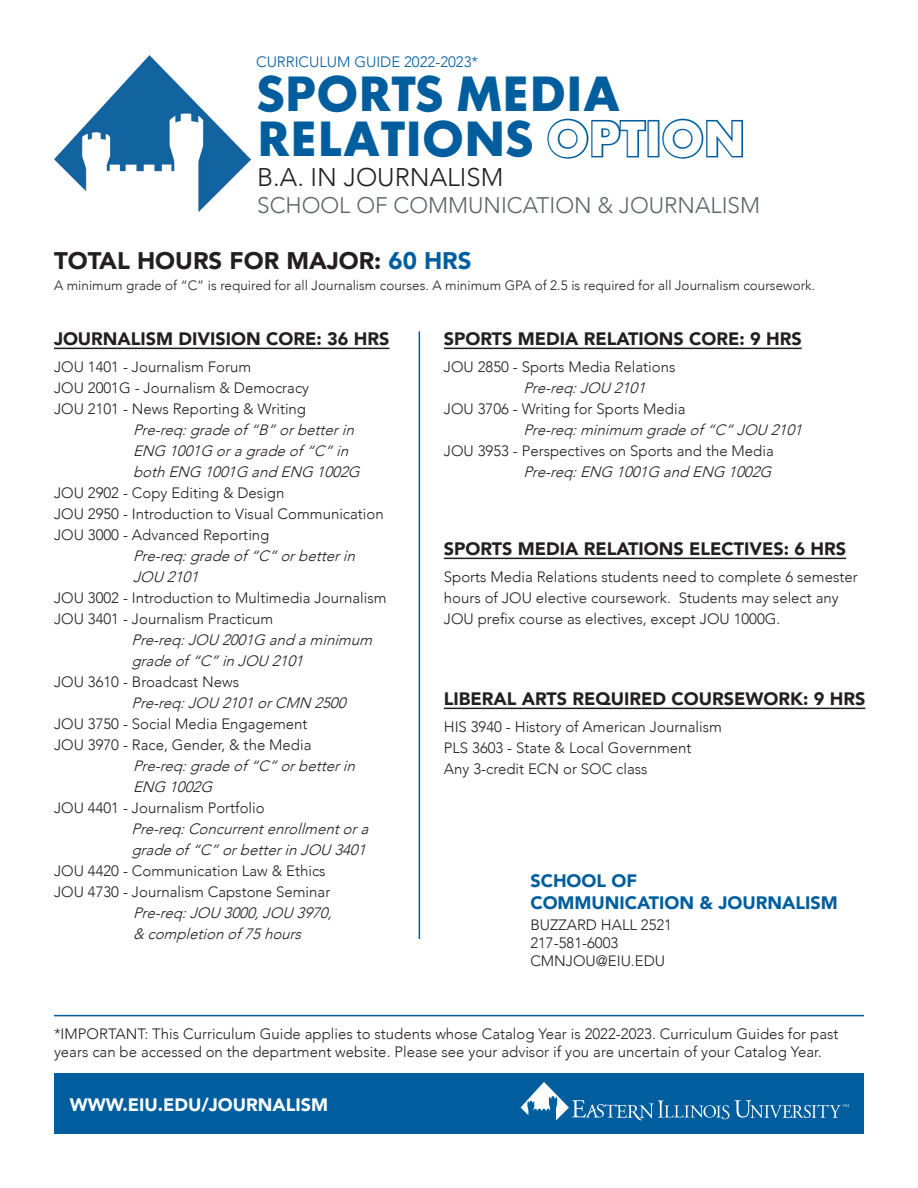
<style>
.page{position:relative;width:918px;height:1188px;background:#fff}
.page>*{position:absolute;margin:0;border:0;box-sizing:border-box;transform-origin:0 0}
.t1{font:45px "Futura Maxi CG Bold";color:#005e9e}
.t2{font:300 25.5px "Avenir";color:#231f20}
.t3{font:900 24px "Avenir";color:#231f20}
.t4{font:300 22.5px "Avenir";color:#5f6369}
.t5{font:900 18px "Avenir";color:#231f20}
.t6{font:900 18px "Avenir";color:#005e9e}
.t7{font:900 18px "Avenir";color:#fff}
.t8{font:300 15px/21px "Avenir";color:#231f20}
.t9{font:italic 300 15px "Avenir";color:#231f20}
.t10{font:300 15px "Avenir";color:#005e9e}
.t11{font:300 13.5px "Avenir";color:#231f20}
.s1{color:#005e9e}
</style>
<div class="page">
<img style="left:55px;top:56px;width:195px;height:156px">
<div style="left:54px;top:1074px;width:810px;height:60px;background:#005e9e"></div>
<svg style="left:521px;top:1082px;width:328px;height:38px"></svg>
<hr style="left:54px;top:1015px;width:810px;height:1px;background:#005e9e">
<hr style="left:419px;top:332px;width:1px;height:607px;background:#005e9e">
<hr style="left:444px;top:348px;width:358px;height:1px;background:#231f20">
<hr style="left:444px;top:558px;width:402px;height:1px;background:#231f20">
<hr style="left:444px;top:708px;width:421px;height:1px;background:#231f20">
<hr style="left:54px;top:348px;width:336px;height:1px;background:#231f20">
<p class="t10" style="left:256px;top:53px;width:224px">CURRICULUM GUIDE 2022-2023*</p>
<p class="t1" style="left:257px;top:64px;width:365px">SPORTS MEDIA</p>
<p class="t1" style="left:257px;top:109px;width:490px">RELATIONS OPTION</p>
<p class="t2" style="left:257px;top:162px;width:248px">B.A. IN JOURNALISM</p>
<p class="t4" style="left:257px;top:192px;width:504px">SCHOOL OF COMMUNICATION &amp; JOURNALISM</p>
<p class="t3" style="left:54px;top:240px;width:419px">TOTAL HOURS FOR MAJOR: <span class="s1">60 HRS</span></p>
<p class="t11" style="left:54px;top:277px;width:763px">A minimum grade of “C” is required for all Journalism courses. A minimum GPA of 2.5 is required for all Journalism coursework.</p>
<p class="t5" style="left:54px;top:324px;width:337px">JOURNALISM DIVISION CORE: 36 HRS</p>
<p class="t8" style="left:54px;top:357px;width:199px">JOU 1401 - Journalism Forum</p>
<p class="t8" style="left:54px;top:378px;width:257px">JOU 2001G - Journalism &amp; Democracy</p>
<p class="t8" style="left:54px;top:399px;width:254px">JOU 2101 - News Reporting &amp; Writing</p>
<p class="t9" style="left:133px;top:421px;width:227px">Pre-req:gradeof“B”orbetterin</p>
<p class="t9" style="left:133px;top:442px;width:221px">ENG 1001G oragradeof“C”in</p>
<p class="t9" style="left:133px;top:463px;width:233px">bothENG 1001G and ENG 1002G</p>
<p class="t8" style="left:54px;top:483px;width:232px">JOU 2902 - Copy Editing &amp; Design</p>
<p class="t8" style="left:54px;top:504px;width:331px">JOU 2950 - Introduction to Visual Communication</p>
<p class="t8" style="left:54px;top:525px;width:217px">JOU 3000 - Advanced Reporting</p>
<p class="t9" style="left:133px;top:547px;width:228px">Pre-req:gradeof“C”orbetterin</p>
<p class="t9" style="left:133px;top:568px;width:71px">JOU 2101</p>
<p class="t8" style="left:54px;top:588px;width:334px">JOU 3002 - Introduction to Multimedia Journalism</p>
<p class="t8" style="left:54px;top:609px;width:221px">JOU 3401 - Journalism Practicum</p>
<p class="t9" style="left:131px;top:631px;width:247px">Pre-req:JOU 2001G and aminimum</p>
<p class="t9" style="left:131px;top:652px;width:178px">gradeof“C”inJOU 2101</p>
<p class="t8" style="left:54px;top:672px;width:187px">JOU 3610 - Broadcast News</p>
<p class="t9" style="left:131px;top:694px;width:220px">Pre-req:JOU 2101orCMN 2500</p>
<p class="t8" style="left:54px;top:714px;width:255px">JOU 3750 - Social Media Engagement</p>
<p class="t8" style="left:54px;top:735px;width:259px">JOU 3970 - Race, Gender, &amp; the Media</p>
<p class="t9" style="left:133px;top:757px;width:228px">Pre-req:gradeof“C”orbetterin</p>
<p class="t9" style="left:133px;top:778px;width:85px">ENG 1002G</p>
<p class="t8" style="left:54px;top:798px;width:212px">JOU 4401 - Journalism Portfolio</p>
<p class="t9" style="left:131px;top:820px;width:243px">Pre-req:Concurrentenrollmentora</p>
<p class="t9" style="left:131px;top:841px;width:240px">gradeof“C”orbetterinJOU 3401</p>
<p class="t8" style="left:54px;top:861px;width:273px">JOU 4420 - Communication Law &amp; Ethics</p>
<p class="t8" style="left:54px;top:882px;width:278px">JOU 4730 - Journalism Capstone Seminar</p>
<p class="t9" style="left:133px;top:904px;width:205px">Pre-req:JOU 3000,JOU 3970,</p>
<p class="t9" style="left:133px;top:925px;width:174px">&amp; completionof75hours</p>
<p class="t5" style="left:444px;top:324px;width:359px">SPORTS MEDIA RELATIONS CORE: 9 HRS</p>
<p class="t8" style="left:444px;top:357px;width:233px">JOU 2850 - Sports Media Relations</p>
<p class="t9" style="left:523px;top:379px;width:128px">Pre-req:JOU 2101</p>
<p class="t8" style="left:444px;top:399px;width:243px">JOU 3706 - Writing for Sports Media</p>
<p class="t9" style="left:523px;top:421px;width:285px">Pre-req:minimum gradeof“C”JOU 2101</p>
<p class="t8" style="left:444px;top:441px;width:331px">JOU 3953 - Perspectives on Sports and the Media</p>
<p class="t9" style="left:523px;top:463px;width:254px">Pre-req:ENG 1001G and ENG 1002G</p>
<p class="t5" style="left:444px;top:534px;width:404px">SPORTS MEDIA RELATIONS ELECTIVES: 6 HRS</p>
<p class="t8" style="left:444px;top:567px;width:415px">Sports Media Relations students need to complete 6 semester hours of JOU elective coursework. Students may select any<br>JOU prefix course as electives, except JOU 1000G.</p>
<p class="t5" style="left:444px;top:684px;width:423px">LIBERAL ARTS REQUIRED COURSEWORK: 9 HRS</p>
<p class="t8" style="left:444px;top:717px;width:279px">HIS 3940 - History of American Journalism</p>
<p class="t8" style="left:444px;top:738px;width:249px">PLS 3603 - State &amp; Local Government</p>
<p class="t8" style="left:444px;top:759px;width:205px">Any 3-credit ECN or SOC class</p>
<p class="t6" style="left:530px;top:866px;width:108px">SCHOOL OF</p>
<p class="t6" style="left:530px;top:887px;width:309px">COMMUNICATION &amp; JOURNALISM</p>
<p class="t8" style="left:530px;top:914px;width:143px">BUZZARD HALL 2521</p>
<p class="t8" style="left:530px;top:932px;width:89px">217-581-6003</p>
<p class="t8" style="left:530px;top:950px;width:136px">CMNJOU@EIU.EDU</p>
<p class="t8" style="left:54px;top:1025px;width:786px;line-height:18px">*IMPORTANT: This Curriculum Guide applies to students whose Catalog Year is 2022-2023. Curriculum Guides for past years can be accessed on the department website. Please see your advisor if you are uncertain of your Catalog Year.</p>
<p class="t7" style="left:70px;top:1089px;width:260px">WWW.EIU.EDU/JOURNALISM</p>
</div>
